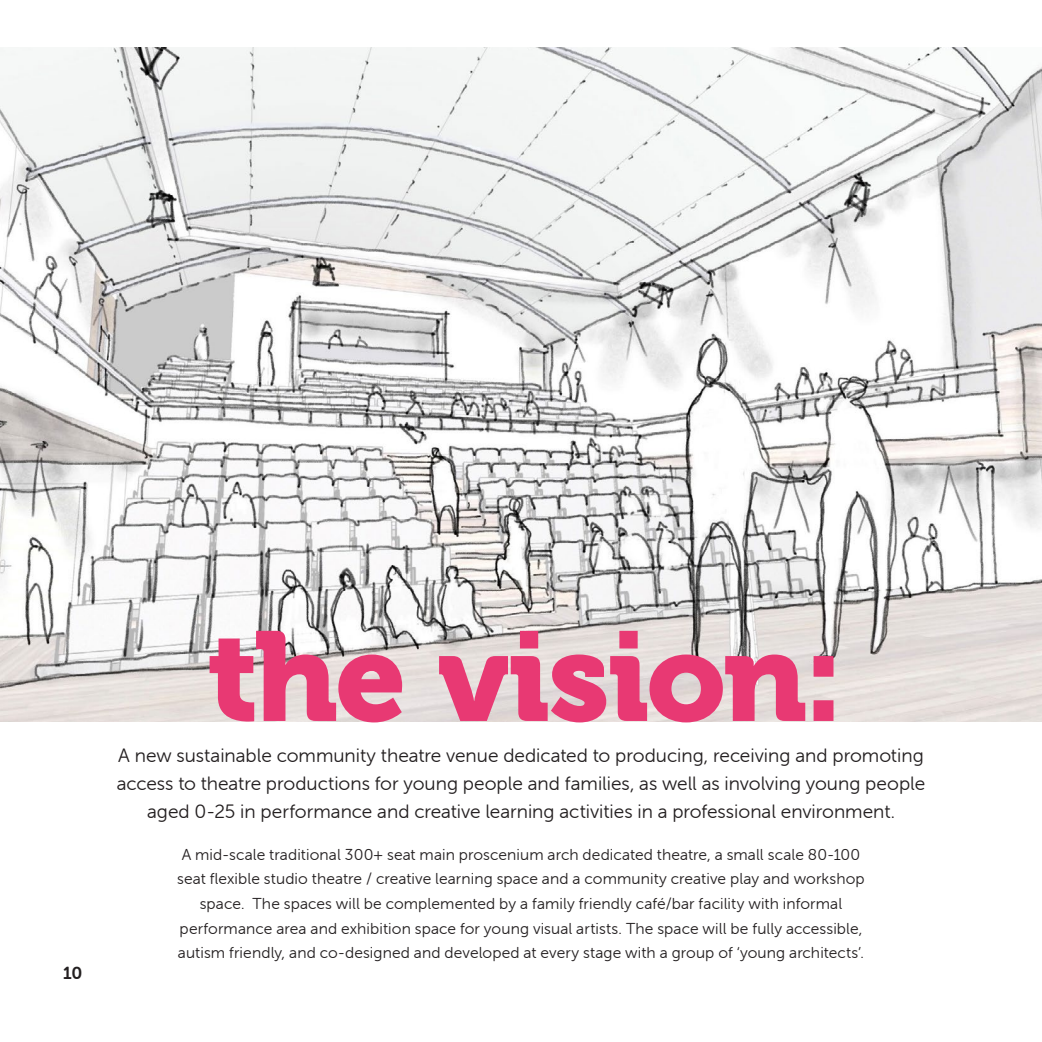
<style>
.page{position:relative;width:1042px;height:1042px;background:#fff}
.page>*{position:absolute;margin:0;border:0;box-sizing:border-box;transform-origin:0 0}
.t1{font:126px "Museo 900";letter-spacing:-.025em;color:#e83973}
.t2{font:19.25px/28px "Museo Sans Rounded 300";color:#231f20;text-align:center}
.t3{font:17.5px "Museo Sans Rounded 700";color:#231f20}
.t4{font:15.75px/24.5px "Museo Sans Rounded 300";letter-spacing:.01em;color:#231f20;text-align:center}
</style>
<div class="page">
<img style="left:0;top:47px;width:1042px;height:675px">
<p class="t3" style="left:63px;top:963px;width:21px">10</p>
<p class="t1" style="left:208px;top:605px;width:637px">the vision:</p>
<p class="t2" style="left:117px;top:742px;width:810px">A new sustainable community theatre venue dedicated to producing, receiving and promoting access to theatre productions for young people and families, as well as involving young people aged 0-25 in performance and creative learning activities in a professional environment.</p>
<p class="t4" style="left:177px;top:842px;width:689px">A mid-scale traditional 300+ seat main proscenium arch dedicated theatre, a small scale 80-100 seat flexible studio theatre / creative learning space and a community creative play and workshop space. The spaces will be complemented by a family friendly café/bar facility with informal performance area and exhibition space for young visual artists. The space will be fully accessible, autism friendly, and co-designed and developed at every stage with a group of ‘young architects’.</p>
</div>
